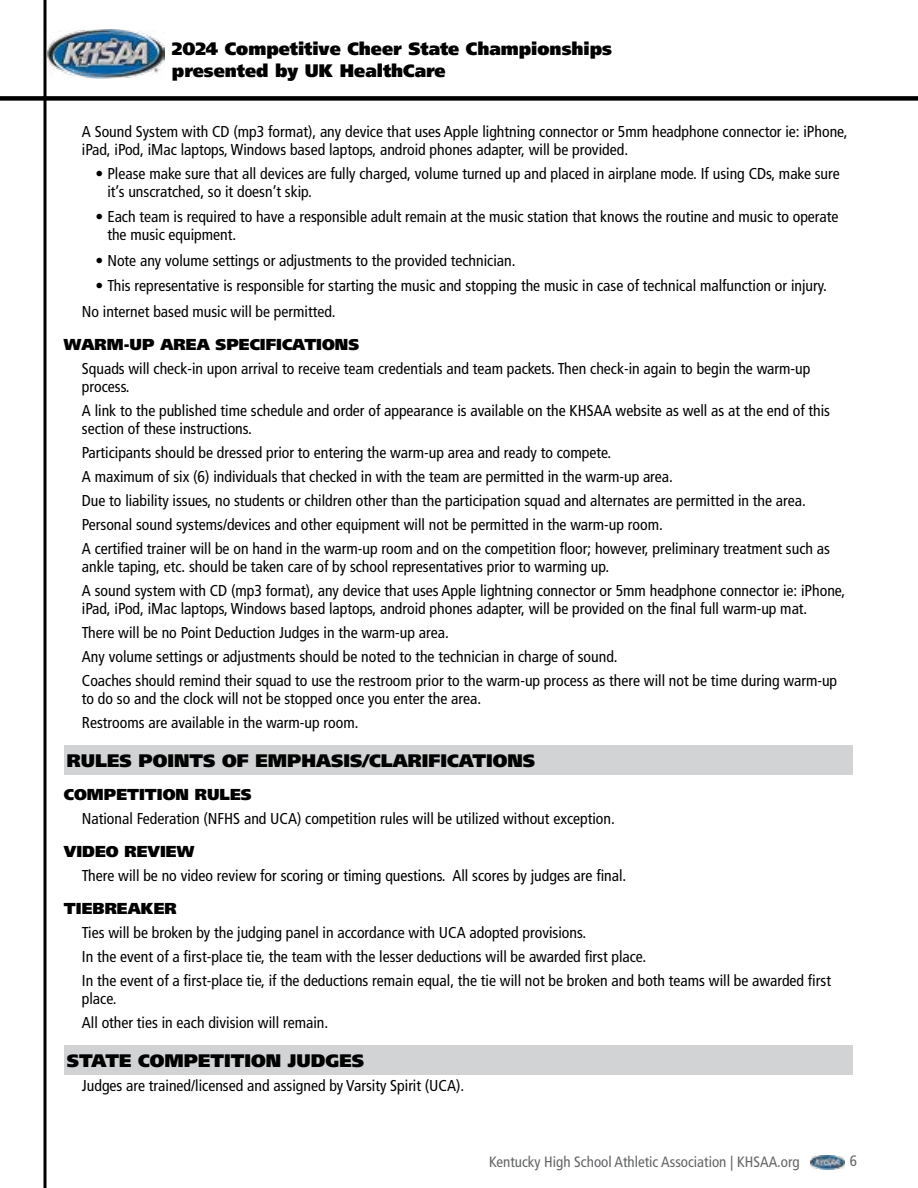
<style>
.page{position:relative;width:918px;height:1188px;background:#fff}
.page>*{position:absolute;margin:0;border:0;box-sizing:border-box;transform-origin:0 0}
.t1{font:900 18px/21.6px "Frutiger LT";color:#000}
.t2{font:condensed 15.75px/24px "Frutiger LT";color:#000}
.t3{font:900 15.75px "Frutiger LT";color:#000}
.t4{font:condensed 15px "Frutiger LT";color:#636466}
</style>
<div class="page">
<div style="left:0;top:96px;width:918px;height:5px;background:#000"></div>
<hr style="left:44px;top:0;width:2px;height:1188px;background:#000">
<img style="left:811px;top:1155px;width:33px;height:14px">
<img style="left:48px;top:30px;width:116px;height:48px">
<div style="left:64px;top:746px;width:788px;height:29px;background:#d1d3d4"></div>
<div style="left:64px;top:1046px;width:788px;height:29px;background:#d1d3d4"></div>
<p class="t1" style="left:172px;top:38px;width:442px">2024 Competitive Cheer State Championships presented by UK HealthCare</p>
<p class="t2" style="left:82px;top:122px;width:767px;line-height:18px">A Sound System with CD (mp3 format), any device that uses Apple lightning connector or 5mm headphone connector ie: iPhone, iPad, iPod, iMac laptops, Windows based laptops, android phones adapter, will be provided.</p>
<p class="t2" style="left:107px;top:164px;width:734px;line-height:18px;text-indent:-12px">• Please make sure that all devices are fully charged, volume turned up and placed in airplane mode. If using CDs, make sure it’s unscratched, so it doesn’t skip.</p>
<p class="t2" style="left:107px;top:208px;width:733px;line-height:18px;text-indent:-12px">• Each team is required to have a responsible adult remain at the music station that knows the routine and music to operate the music equipment.</p>
<p class="t2" style="left:95px;top:248px;width:422px">• Note any volume settings or adjustments to the provided technician.</p>
<p class="t2" style="left:82px;top:273px;width:746px;line-height:25.5px;text-indent:13px">• This representative is responsible for starting the music and stopping the music in case of technical malfunction or injury.<br>No internet based music will be permitted.</p>
<p class="t3" style="left:64px;top:334px;width:297px">WARM-UP AREA SPECIFICATIONS</p>
<p class="t2" style="left:82px;top:359px;width:730px;line-height:18px">Squads will check-in upon arrival to receive team credentials and team packets. Then check-in again to begin the warm-up process.</p>
<p class="t2" style="left:82px;top:401px;width:750px;line-height:18px">A link to the published time schedule and order of appearance is available on the KHSAA website as well as at the end of this section of these instructions.</p>
<p class="t2" style="left:82px;top:440px;width:750px">Participants should be dressed prior to entering the warm-up area and ready to compete.<br>A maximum of six (6) individuals that checked in with the team are permitted in the warm-up area.<br>Due to liability issues, no students or children other than the participation squad and alternates are permitted in the area.<br>Personal sound systems/devices and other equipment will not be permitted in the warm-up room.<br>A certified trainer will be on hand in the warm-up room and on the competition floor; however, preliminary treatment such as</p>
<p class="t2" style="left:82px;top:554px;width:765px">ankle taping, etc. should be taken care of by school representatives prior to warming up.<br>A sound system with CD (mp3 format), any device that uses Apple lightning connector or 5mm headphone connector ie: iPhone,</p>
<p class="t2" style="left:82px;top:596px;width:757px">iPad, iPod, iMac laptops, Windows based laptops, android phones adapter, will be provided on the final full warm-up mat.<br>There will be no Point Deduction Judges in the warm-up area.<br>Any volume settings or adjustments should be noted to the technician in charge of sound.<br>Coaches should remind their squad to use the restroom prior to the warm-up process as there will not be time during warm-up</p>
<p class="t2" style="left:82px;top:686px;width:401px">to do so and the clock will not be stopped once you enter the area.<br>Restrooms are available in the warm-up room.</p>
<p class="t1" style="left:67px;top:749px;width:470px">RULES POINTS OF EMPHASIS/CLARIFICATIONS</p>
<p class="t3" style="left:64px;top:784px;width:189px">COMPETITION RULES</p>
<p class="t2" style="left:82px;top:806px;width:534px">National Federation (NFHS and UCA) competition rules will be utilized without exception.</p>
<p class="t3" style="left:64px;top:841px;width:132px">VIDEO REVIEW</p>
<p class="t2" style="left:82px;top:863px;width:546px">There will be no video review for scoring or timing questions. All scores by judges are final.</p>
<p class="t3" style="left:64px;top:898px;width:114px">TIEBREAKER</p>
<p class="t2" style="left:82px;top:920px;width:751px">Ties will be broken by the judging panel in accordance with UCA adopted provisions.<br>In the event of a first-place tie, the team with the lesser deductions will be awarded first place.<br>In the event of a first-place tie, if the deductions remain equal, the tie will not be broken and both teams will be awarded first</p>
<p class="t2" style="left:82px;top:986px;width:248px">place.<br>All other ties in each division will remain.</p>
<p class="t1" style="left:67px;top:1049px;width:299px">STATE COMPETITION JUDGES</p>
<p class="t2" style="left:82px;top:1073px;width:384px">Judges are trained/licensed and assigned by Varsity Spirit (UCA).</p>
<p class="t4" style="left:489px;top:1153px;width:312px">Kentucky High School Athletic Association | KHSAA.org</p>
<p class="t4" style="left:850px;top:1152px;width:9px">6</p>
</div>
